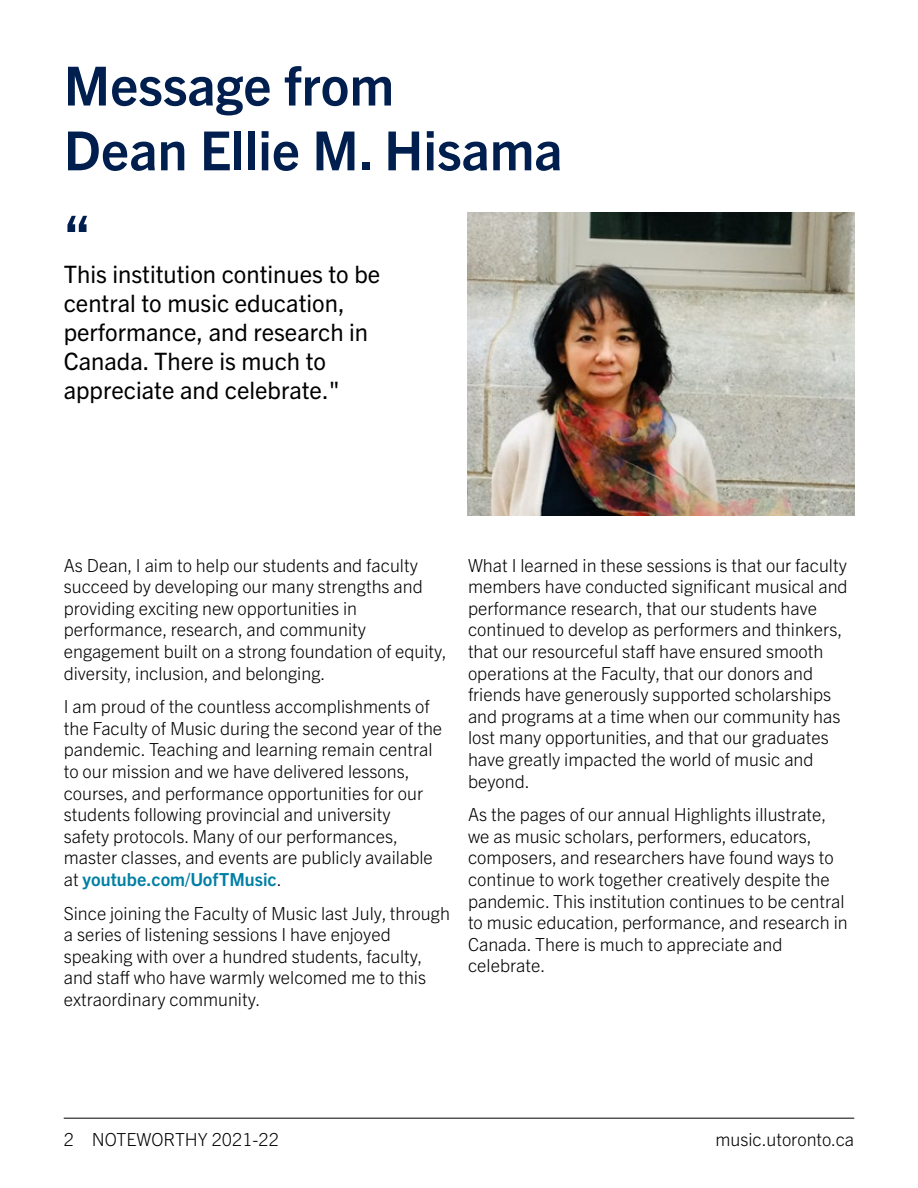
<style>
.page{position:relative;width:918px;height:1188px;background:#fff}
.page>*{position:absolute;margin:0;border:0;box-sizing:border-box;transform-origin:0 0}
.Section_Headline{font:700 54px "Trade Gothic Next LT Pro";color:#001f4e}
.t1{font:24px/28.8px "Trade Gothic Next LT Pro";color:#000}
.Copy{font:300 18px/21.6px "Trade Gothic Next LT Pro";color:#000}
.s1{font-weight:700;color:#007fa4}
</style>
<div class="page">
<img style="left:468px;top:213px;width:386px;height:302px">
<hr style="left:64px;top:1118px;width:790px;height:1px;background:#000">
<p class="Section_Headline" style="left:64px;top:48px;width:332px">Message from</p>
<p class="Section_Headline" style="left:64px;top:113px;width:500px">Dean Ellie M. Hisama</p>
<p class="Section_Headline" style="left:64px;top:197px;width:28px">“</p>
<p class="t1" style="left:64px;top:259px;width:318px">This institution continues to be central to music education, performance, and research in<br>Canada. There is much to appreciate and celebrate."</p>
<p class="Copy" style="left:64px;top:553px;width:385px">As Dean, I aim to help our students and faculty succeed by developing our many strengths and providing exciting new opportunities in performance, research, and community engagement built on a strong foundation of equity, diversity, inclusion, and belonging.</p>
<p class="Copy" style="left:64px;top:695px;width:380px">I am proud of the countless accomplishments of the Faculty of Music during the second year of the pandemic. Teaching and learning remain central to our mission and we have delivered lessons, courses, and performance opportunities for our students following provincial and university<br>safety protocols. Many of our performances, master classes, and events are publicly available at <span class="s1">youtube.com/UofTMusic</span>.</p>
<p class="Copy" style="left:64px;top:901px;width:388px">Since joining the Faculty of Music last July, through a series of listening sessions I have enjoyed speaking with over a hundred students, faculty, and staff who have warmly welcomed me to this extraordinary community.</p>
<p class="Copy" style="left:468px;top:553px;width:381px">What I learned in these sessions is that our faculty members have conducted significant musical and performance research, that our students have continued to develop as performers and thinkers, that our resourceful staff have ensured smooth operations at the Faculty, that our donors and friends have generously supported scholarships and programs at a time when our community has lost many opportunities, and that our graduates have greatly impacted the world of music and beyond.</p>
<p class="Copy" style="left:468px;top:803px;width:381px">As the pages of our annual Highlights illustrate, we as music scholars, performers, educators, composers, and researchers have found ways to continue to work together creatively despite the pandemic. This institution continues to be central to music education, performance, and research in Canada. There is much to appreciate and celebrate.</p>
<p class="Copy" style="left:64px;top:1127px;width:217px">2 NOTEWORTHY 2021-22</p>
<p class="Copy" style="left:715px;top:1127px;width:140px">music.utoronto.ca</p>
</div>
